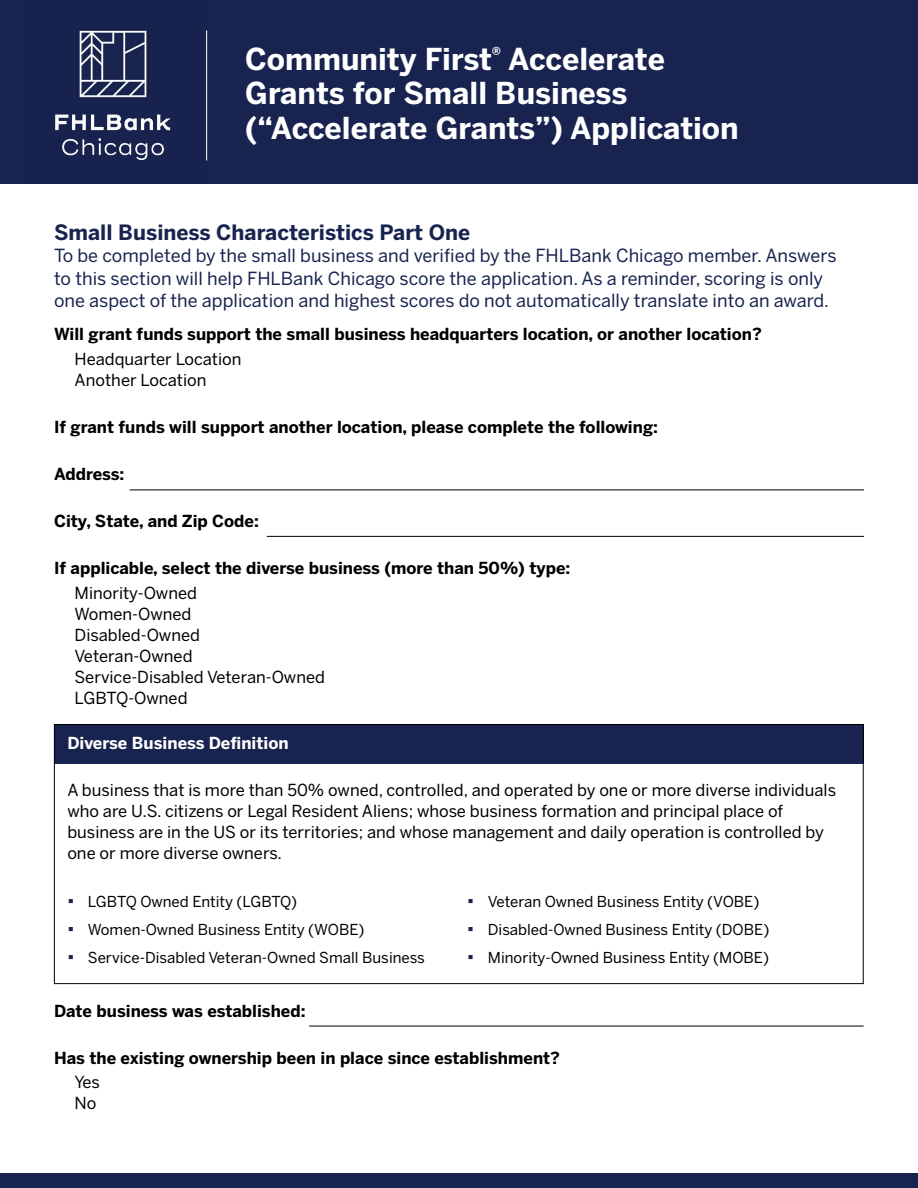
<style>
.page{position:relative;width:918px;height:1188px;background:#fff}
.page>*{position:absolute;margin:0;border:0;box-sizing:border-box;transform-origin:0 0}
.t1{font:700 30px/34.5px "Benton Sans";color:#fff}
.t2{font:700 21px "Benton Sans";color:#18244f}
.t3{font:18px/22.5px "Benton Sans";color:#18244f}
.t4{font:16.5px/21px "Benton Sans";color:#000}
.t5{font:700 16.5px "Benton Sans";color:#000}
.t6{font:700 16.5px "Benton Sans";color:#fff}
.t7{font:15px "Benton Sans";color:#000}
.s1{font-family:"Arial";font-size:18px;color:#18244f}
</style>
<div class="page">
<div style="left:0;top:0;width:918px;height:184px;background:#18244f"></div>
<img style="left:55px;top:29px;width:116px;height:131px">
<hr style="left:206px;top:30px;width:1px;height:130px;background:#fff">
<hr style="left:130px;top:490px;width:734px;height:1px;background:#000">
<hr style="left:267px;top:536px;width:597px;height:1px;background:#000">
<div style="left:0;top:1173px;width:918px;height:15px;background:#18244f"></div>
<div style="left:54px;top:724px;width:810px;height:40px;background:#18244f"></div>
<div style="left:54px;top:724px;width:810px;height:260px;border:1px solid #000"></div>
<hr style="left:309px;top:1026px;width:555px;height:1px;background:#000">
<h1 class="t1" style="left:245px;top:42px;width:495px">Community First<sup>®</sup> Accelerate<br>Grants for Small Business (“Accelerate Grants”) Application</h1>
<p class="t2" style="left:54px;top:219px;width:418px">Small Business Characteristics Part One</p>
<p class="t3" style="left:54px;top:244px;width:784px">To be completed by the small business and verified by the FHLBank Chicago member. Answers to this section will help FHLBank Chicago score the application. As a reminder, scoring is only one aspect of the application and highest scores do not automatically translate into an award.</p>
<p class="t5" style="left:54px;top:324px;width:709px">Will grant funds support the small business headquarters location, or another location?</p>
<p class="t4" style="left:75px;top:348px;width:169px">Headquarter Location<br>Another Location</p>
<p class="t5" style="left:54px;top:417px;width:606px">If grant funds will support another location, please complete the following:</p>
<p class="t5" style="left:54px;top:464px;width:72px">Address:</p>
<p class="t5" style="left:54px;top:511px;width:206px">City, State, and Zip Code:</p>
<p class="t5" style="left:54px;top:558px;width:518px">If applicable, select the diverse business (more than 50%) type:</p>
<p class="t4" style="left:75px;top:582px;width:252px">Minority-Owned<br>Women-Owned<br>Disabled-Owned<br>Veteran-Owned<br>Service-Disabled Veteran-Owned<br>LGBTQ-Owned</p>
<p class="t6" style="left:67px;top:732px;width:223px">Diverse Business Definition</p>
<p class="t4" style="left:67px;top:780px;width:770px">A business that is more than 50% owned, controlled, and operated by one or more diverse individuals who are U.S. citizens or Legal Resident Aliens; whose business formation and principal place of business are in the US or its territories; and whose management and daily operation is controlled by one or more diverse owners.</p>
<p class="t7" style="left:68px;top:893px;width:231px"><span class="s1">▪</span> LGBTQ Owned Entity (LGBTQ)</p>
<p class="t7" style="left:68px;top:920px;width:298px"><span class="s1">▪</span> Women-Owned Business Entity (WOBE)</p>
<p class="t7" style="left:68px;top:948px;width:359px"><span class="s1">▪</span> Service-Disabled Veteran-Owned Small Business</p>
<p class="t7" style="left:468px;top:893px;width:293px"><span class="s1">▪</span> Veteran Owned Business Entity (VOBE)</p>
<p class="t7" style="left:468px;top:920px;width:303px"><span class="s1">▪</span> Disabled-Owned Business Entity (DOBE)</p>
<p class="t7" style="left:468px;top:948px;width:303px"><span class="s1">▪</span> Minority-Owned Business Entity (MOBE)</p>
<p class="t5" style="left:54px;top:1000px;width:253px">Date business was established:</p>
<p class="t5" style="left:54px;top:1047px;width:508px">Has the existing ownership been in place since establishment?</p>
<p class="t4" style="left:75px;top:1072px;width:27px">Yes<br>No</p>
</div>
